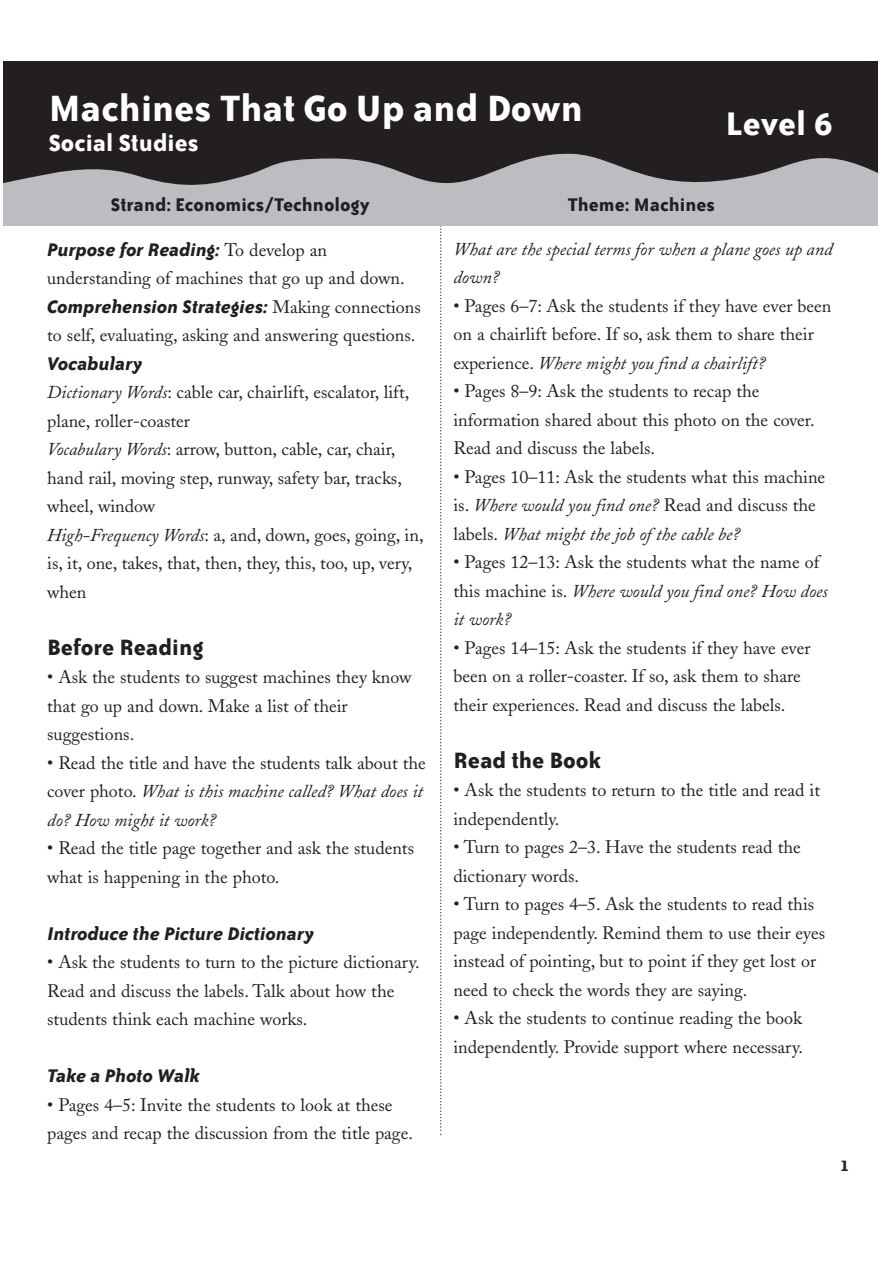
<style>
.page{position:relative;width:893px;height:1263px;background:#fff}
.page>*{position:absolute;margin:0;border:0;box-sizing:border-box;transform-origin:0 0}
.t1{font:700 42px "Bailey Sans ITC";color:#fff}
.t2{font:700 37.5px "Bailey Sans ITC";color:#fff}
.t3{font:700 27px "Bailey Sans ITC";color:#fff}
.t4{font:700 25.5px "Bailey Sans ITC";color:#231f20}
.t5{font:italic 700 21px "Bailey Sans ITC";color:#231f20}
.t6{font:700 21px "Bailey Sans ITC";color:#231f20}
.t7{font:18px/28.5px "Adobe Caslon";color:#231f20}
.t8{font:italic 18px/28.5px "Adobe Caslon";color:#231f20}
.t9{font:700 18px "Bailey Sans ITC";color:#231f20}
.s1{font-family:"Adobe Caslon";font-weight:400;font-style:normal;font-size:18px}
.s2{font-style:italic}
</style>
<div class="page">
<svg style="left:440px;top:226px;width:1px;height:909px"></svg>
<div style="left:3px;top:62px;width:875px;height:164px;background:#bbbdc0"></div>
<svg style="left:3px;top:62px;width:875px;height:123px;background:#343132"></svg>
<h1 class="t1" style="left:49px;top:92px;width:535px">Machines That Go Up and Down</h1>
<h3 class="t3" style="left:49px;top:132px;width:151px">Social Studies</h3>
<h2 class="t2" style="left:725px;top:108px;width:109px">Level 6</h2>
<p class="t6" style="left:111px;top:197px;width:260px">Strand: Economics/Technology</p>
<p class="t6" style="left:567px;top:197px;width:149px">Theme: Machines</p>
<p class="t5" style="left:47px;top:241px;width:281px">Purpose for Reading: <span class="s1">To develop an</span></p>
<p class="t7" style="left:47px;top:266px;width:359px">understanding of machines that go up and down.</p>
<p class="t5" style="left:47px;top:298px;width:375px">Comprehension Strategies: <span class="s1">Making connections</span></p>
<p class="t7" style="left:47px;top:323px;width:370px">to self, evaluating, asking and answering questions.</p>
<p class="t5" style="left:47px;top:355px;width:97px">Vocabulary</p>
<p class="t7" style="left:47px;top:380px;width:378px"><span class="s2">Dictionary Words</span>: cable car, chairlift, escalator, lift, plane, roller-coaster<br><span class="s2">Vocabulary Words</span>: arrow, button, cable, car, chair, hand rail, moving step, runway, safety bar, tracks, wheel, window<br><span class="s2">High-Frequency Words</span>: a, and, down, goes, going, in, is, it, one, takes, that, then, they, this, too, up, very, when</p>
<h3 class="t4" style="left:47px;top:637px;width:158px">Before Reading</h3>
<p class="t7" style="left:47px;top:665px;width:366px">• Ask the students to suggest machines they know that go up and down. Make a list of their suggestions.</p>
<p class="t7" style="left:47px;top:750px;width:380px">• Read the title and have the students talk about the cover photo. <span class="s2">What is this machine called? What does it do? How might it work?</span></p>
<p class="t7" style="left:47px;top:836px;width:368px">• Read the title page together and ask the students what is happening in the photo.</p>
<p class="t5" style="left:47px;top:925px;width:268px">Introduce the Picture Dictionary</p>
<p class="t7" style="left:47px;top:950px;width:374px">• Ask the students to turn to the picture dictionary.<br>Read and discuss the labels. Talk about how the students think each machine works.</p>
<p class="t5" style="left:47px;top:1067px;width:154px">Take a Photo Walk</p>
<p class="t7" style="left:47px;top:1092px;width:367px">• Pages 4–5: Invite the students to look at these pages and recap the discussion from the title page.</p>
<p class="t8" style="left:453px;top:237px;width:380px">What are the special terms for when a plane goes up and down?</p>
<p class="t7" style="left:453px;top:294px;width:379px">• Pages 6–7: Ask the students if they have ever been on a chairlift before. If so, ask them to share their experience. <span class="s2">Where might you find a chairlift?</span></p>
<p class="t7" style="left:453px;top:379px;width:362px">• Pages 8–9: Ask the students to recap the information shared about this photo on the cover.<br>Read and discuss the labels.</p>
<p class="t7" style="left:453px;top:465px;width:373px">• Pages 10–11: Ask the students what this machine is. <span class="s2">Where would you find one?</span> Read and discuss the labels. <span class="s2">What might the job of the cable be?</span></p>
<p class="t7" style="left:453px;top:550px;width:376px">• Pages 12–13: Ask the students what the name of this machine is. <span class="s2">Where would you find one? How does it work?</span></p>
<p class="t7" style="left:453px;top:636px;width:358px">• Pages 14–15: Ask the students if they have ever been on a roller-coaster. If so, ask them to share their experiences. Read and discuss the labels.</p>
<h3 class="t4" style="left:453px;top:750px;width:149px">Read the Book</h3>
<p class="t7" style="left:453px;top:778px;width:368px">• Ask the students to return to the title and read it independently.</p>
<p class="t7" style="left:453px;top:835px;width:349px">• Turn to pages 2–3. Have the students read the dictionary words.</p>
<p class="t7" style="left:453px;top:892px;width:373px">• Turn to pages 4–5. Ask the students to read this page independently. Remind them to use their eyes instead of pointing, but to point if they get lost or need to check the words they are saying.</p>
<p class="t7" style="left:453px;top:1006px;width:351px">• Ask the students to continue reading the book independently. Provide support where necessary.</p>
<p class="t9" style="left:840px;top:1158px;width:11px">1</p>
</div>
